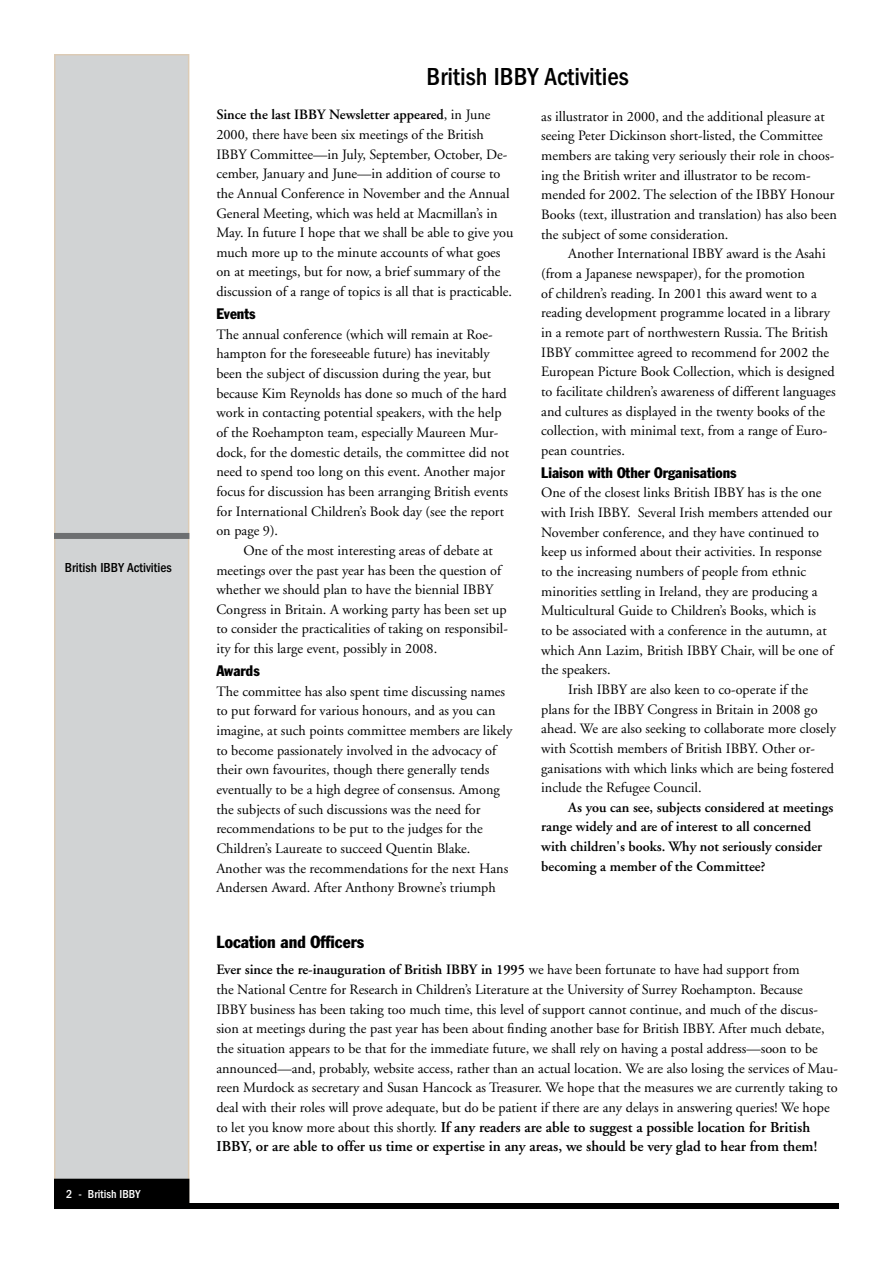
<style>
.page{position:relative;width:893px;height:1263px;background:#fff}
.page>*{position:absolute;margin:0;border:0;box-sizing:border-box;transform-origin:0 0}
.t1{font:500 condensed 25.5px "Franklin Gothic";color:#000}
.t2{font:condensed 17.25px "Franklin Gothic";color:#000}
.t3{font:600 15px/19.6px "Adobe Garamond";color:#000}
.t4{font:condensed 15px "Franklin Gothic";color:#000}
.t5{font:14.25px/19.6px "Adobe Garamond";color:#000}
.t6{font:600 14.25px/19.6px "Adobe Garamond";color:#000}
.t7{font:500 condensed 13.5px "Franklin Gothic";color:#000}
.t8{font:500 condensed 12px "Franklin Gothic";color:#fff}
.s1{font-weight:600}
.s2{font-weight:400;font-size:14.25px}
</style>
<div class="page">
<div style="left:55px;top:55px;width:134px;height:1149px;background:#d1d3d4"></div>
<div style="left:54px;top:54px;width:135px;height:1151px;border:2px solid #dccbb5"></div>
<div style="left:54px;top:1203px;width:785px;height:6px;background:#000"></div>
<div style="left:55px;top:1179px;width:134px;height:29px;background:#000"></div>
<div style="left:54px;top:533px;width:135px;height:6px;background:#6d6f71"></div>
<p class="t7" style="left:65px;top:560px;width:109px">British IBBY Activities</p>
<p class="t8" style="left:66px;top:1187px;width:76px">2 - British IBBY</p>
<h1 class="t1" style="left:427px;top:62px;width:204px">British IBBY Activities</h1>
<p class="t5" style="left:541px;top:107px;width:297px">as illustrator in 2000, and the additional pleasure at seeing Peter Dickinson short-listed, the Committee members are taking very seriously their role in choos&shy;ing the British writer and illustrator to be recom&shy;mended for 2002. The selection of the IBBY Honour Books (text, illustration and translation) has also been the subject of some consideration.</p>
<p class="t5" style="left:541px;top:244px;width:296px;text-indent:27px">Another International IBBY award is the Asahi (from a Japanese newspaper), for the promotion<br>of children’s reading. In 2001 this award went to a reading development programme located in a library in a remote part of northwestern Russia. The British IBBY committee agreed to recommend for 2002 the European Picture Book Collection, which is designed to facilitate children’s awareness of different languages and cultures as displayed in the twenty books of the collection, with minimal text, from a range of Euro&shy;pean countries.</p>
<p class="t4" style="left:541px;top:463px;width:197px">Liaison with Other Organisations</p>
<p class="t5" style="left:541px;top:483px;width:282px">One of the closest links British IBBY has is the one</p>
<p class="t5" style="left:541px;top:503px;width:292px">with Irish IBBY. Several Irish members attended our</p>
<p class="t5" style="left:541px;top:523px;width:279px">November conference, and they have continued to</p>
<p class="t5" style="left:541px;top:542px;width:282px">keep us informed about their activities. In response</p>
<p class="t5" style="left:541px;top:562px;width:266px">to the increasing numbers of people from ethnic</p>
<p class="t5" style="left:541px;top:582px;width:278px">minorities settling in Ireland, they are producing a</p>
<p class="t5" style="left:541px;top:601px;width:276px">Multicultural Guide to Children’s Books, which is</p>
<p class="t5" style="left:541px;top:621px;width:287px">to be associated with a conference in the autumn, at</p>
<p class="t5" style="left:541px;top:641px;width:293px">which Ann Lazim, British IBBY Chair, will be one of</p>
<p class="t5" style="left:541px;top:660px;width:71px">the speakers.</p>
<p class="t5" style="left:568px;top:680px;width:241px">Irish IBBY are also keen to co-operate if the</p>
<p class="t5" style="left:541px;top:700px;width:278px">plans for the IBBY Congress in Britain in 2008 go</p>
<p class="t5" style="left:541px;top:719px;width:296px">ahead. We are also seeking to collaborate more closely</p>
<p class="t5" style="left:541px;top:739px;width:275px">with Scottish members of British IBBY. Other or-</p>
<p class="t5" style="left:541px;top:758px;width:294px">ganisations with which links which are being fostered</p>
<p class="t5" style="left:541px;top:778px;width:162px">include the Refugee Council.</p>
<p class="t6" style="left:541px;top:798px;width:293px;text-indent:27px">As you can see, subjects considered at meetings range widely and are of interest to all concerned with children's books. Why not seriously consider becoming a member of the Committee?</p>
<p class="t5" style="left:216px;top:105px;width:299px"><span class="s1">Since the last IBBY Newsletter appeared</span>, in June 2000, there have been six meetings of the British IBBY Committee—in July, September, October, De&shy;cember, January and June—in addition of course to the Annual Conference in November and the Annual General Meeting, which was held at Macmillan’s in May. In future I hope that we shall be able to give you much more up to the minute accounts of what goes on at meetings, but for now, a brief summary of the discussion of a range of topics is all that is practicable.</p>
<p class="t4" style="left:216px;top:304px;width:41px">Events</p>
<p class="t5" style="left:216px;top:325px;width:294px">The annual conference (which will remain at Roe&shy;hampton for the foreseeable future) has inevitably been the subject of discussion during the year, but because Kim Reynolds has done so much of the hard work in contacting potential speakers, with the help of the Roehampton team, especially Maureen Mur&shy;dock, for the domestic details, the committee did not need to spend too long on this event. Another major focus for discussion has been arranging British events for International Children’s Book day (see the report on page 9).</p>
<p class="t5" style="left:216px;top:541px;width:293px;text-indent:27px">One of the most interesting areas of debate at meetings over the past year has been the question of whether we should plan to have the biennial IBBY Congress in Britain. A working party has been set up to consider the practicalities of taking on responsibil&shy;ity for this large event, possibly in 2008.</p>
<p class="t4" style="left:216px;top:661px;width:45px">Awards</p>
<p class="t5" style="left:216px;top:682px;width:297px">The committee has also spent time discussing names to put forward for various honours, and as you can imagine, at such points committee members are likely to become passionately involved in the advocacy of their own favourites, though there generally tends eventually to be a high degree of consensus. Among the subjects of such discussions was the need for recommendations to be put to the judges for the Children’s Laureate to succeed Quentin Blake.<br>Another was the recommendations for the next Hans Andersen Award. After Anthony Browne’s triumph</p>
<p class="t2" style="left:216px;top:932px;width:149px">Location and Officers</p>
<p class="t5" style="left:216px;top:960px;width:623px"><span class="s1">Ever since the re-inauguration of British IBBY in 1995</span> we have been fortunate to have had support from<br>the National Centre for Research in Children’s Literature at the University of Surrey Roehampton. Because<br>IBBY business has been taking too much time, this level of support cannot continue, and much of the discus&shy;sion at meetings during the past year has been about finding another base for British IBBY. After much debate, the situation appears to be that for the immediate future, we shall rely on having a postal address—soon to be announced—and, probably, website access, rather than an actual location. We are also losing the services of Mau&shy;reen Murdock as secretary and Susan Hancock as Treasurer. We hope that the measures we are currently taking to deal with their roles will prove adequate, but do be patient if there are any delays in answering queries! We hope</p>
<p class="t3" style="left:216px;top:1117px;width:603px"><span class="s2">to let you know more about this shortly.</span> If any readers are able to suggest a possible location for British<br>IBBY, or are able to offer us time or expertise in any areas, we should be very glad to hear from them!</p>
</div>
